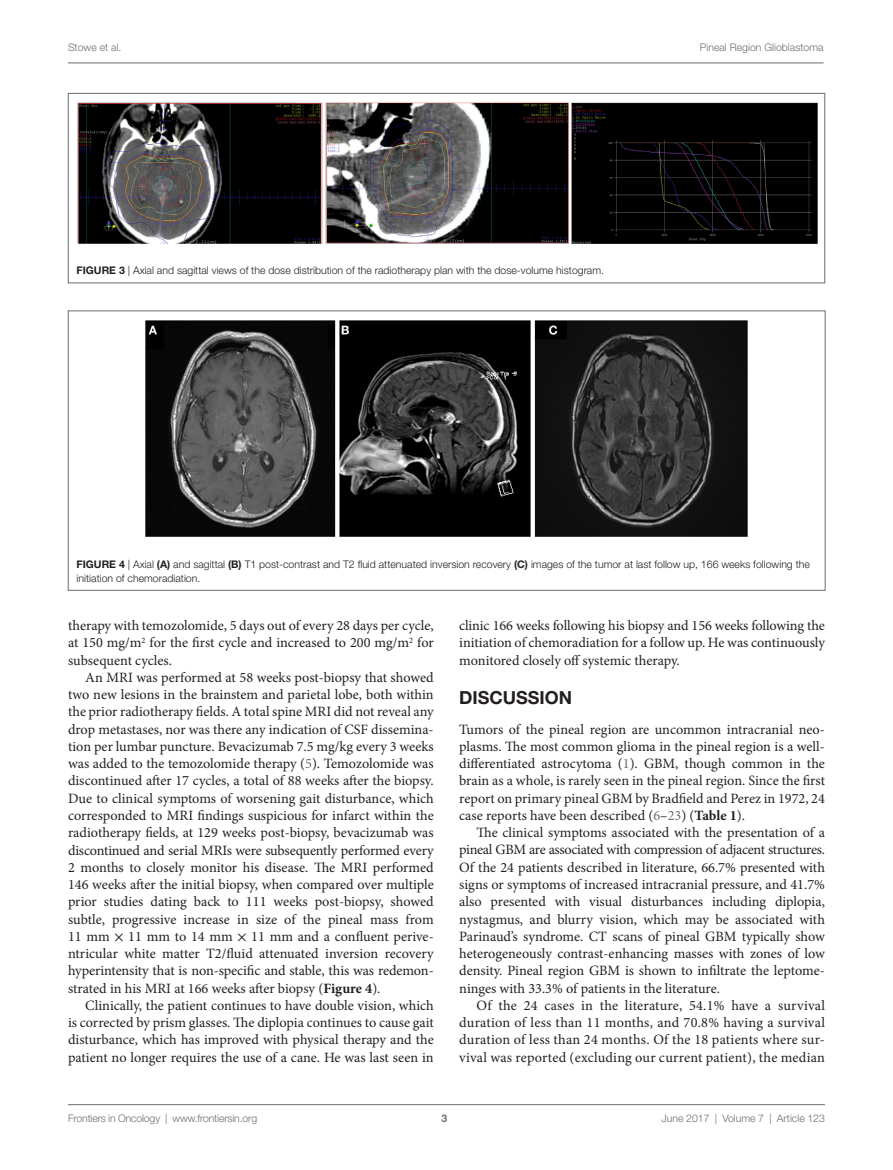
<style>
.page{position:relative;width:893px;height:1170px;background:#fff}
.page>*{position:absolute;margin:0;border:0;box-sizing:border-box;transform-origin:0 0}
.t1{font:700 18px "Helvetica Neue LT Std";color:#231f20}
.t2{font:14.25px/17.2px "Minion Pro";color:#231f20;text-align:justify}
.t3{font:300 10.5px/14.2px "Helvetica Neue LT Std";color:#231f20}
.t4{font:300 10.5px "Helvetica Neue LT Std";color:#6c6d70}
.t5{font:700 10.5px "Helvetica Neue LT Std";color:#231f20}
.t6{font:700 10.5px "Helvetica Neue LT Std";color:#6c6d70}
.s1{font-weight:700}
.s2{color:#6c6d70}
.s3{font-family:"STIX General"}
</style>
<div class="page">
<img style="left:77px;top:102px;width:741px;height:142px">
<div style="left:68px;top:93px;width:757px;height:190px;border:1px solid #6c6d70"></div>
<img style="left:145px;top:320px;width:603px;height:217px">
<hr style="left:68px;top:1104px;width:757px;height:1px;background:#6c6d70">
<hr style="left:68px;top:63px;width:755px;height:1px;background:#6c6d70">
<p class="t4" style="left:68px;top:41px;width:55px">Stowe et al.</p>
<p class="t4" style="left:700px;top:41px;width:125px">Pineal Region Glioblastoma</p>
<p class="t5" style="left:77px;top:264px;width:14px">FIGUR</p>
<p class="t3" style="left:109px;top:263px;width:496px"><span class="s1">E 3</span> | Axial and sagittal views of the dose distribution of the radiotherapy plan with the dose-volume histogram.</p>
<p class="t3" style="left:77px;top:556px;width:735px;text-indent:33px"><span class="s1">E 4</span> | Axial <span class="s1">(A)</span> and sagittal <span class="s1">(B)</span> T1 post-contrast and T2 fluid attenuated inversion recovery <span class="s1">(C)</span> images of the tumor at last follow up, 166 weeks following the initiation of chemoradiation.</p>
<p class="t5" style="left:77px;top:557px;width:14px">FIGUR</p>
<p class="t2" style="left:68px;top:617px;width:367px">therapy with temozolomide, 5 days out of every 28 days per cycle, at 150 mg/m<sup>2</sup> for the first cycle and increased to 200 mg/m<sup>2</sup> for subsequent cycles.</p>
<p class="t2" style="left:68px;top:668px;width:367px;text-indent:17px">An MRI was performed at 58 weeks post-biopsy that showed two new lesions in the brainstem and parietal lobe, both within the prior radiotherapy fields. A total spine MRI did not reveal any drop metastases, nor was there any indication of CSF dissemina&shy;tion per lumbar puncture. Bevacizumab 7.5 mg/kg every 3 weeks was added to the temozolomide therapy (<span class="s2">5</span>). Temozolomide was discontinued after 17 cycles, a total of 88 weeks after the biopsy.<br>Due to clinical symptoms of worsening gait disturbance, which corresponded to MRI findings suspicious for infarct within the radiotherapy fields, at 129 weeks post-biopsy, bevacizumab was discontinued and serial MRIs were subsequently performed every 2 months to closely monitor his disease. The MRI performed 146 weeks after the initial biopsy, when compared over multiple prior studies dating back to 111 weeks post-biopsy, showed subtle, progressive increase in size of the pineal mass from 11 mm <span class="s3">×</span> 11 mm to 14 mm <span class="s3">×</span> 11 mm and a confluent perive&shy;ntricular white matter T2/fluid attenuated inversion recovery hyperintensity that is non-specific and stable, this was redemon&shy;strated in his MRI at 166 weeks after biopsy (<span class="s1">Figure 4</span>).</p>
<p class="t2" style="left:68px;top:996px;width:367px;text-indent:17px">Clinically, the patient continues to have double vision, which is corrected by prism glasses. The diplopia continues to cause gait disturbance, which has improved with physical therapy and the patient no longer requires the use of a cane. He was last seen in</p>
<p class="t2" style="left:459px;top:617px;width:367px">clinic 166 weeks following his biopsy and 156 weeks following the initiation of chemoradiation for a follow up. He was continuously monitored closely off systemic therapy.</p>
<p class="t1" style="left:459px;top:686px;width:115px">DISCUSSION</p>
<p class="t2" style="left:459px;top:720px;width:367px">Tumors of the pineal region are uncommon intracranial neo&shy;plasms. The most common glioma in the pineal region is a well&shy;differentiated astrocytoma (<span class="s2">1</span>). GBM, though common in the brain as a whole, is rarely seen in the pineal region. Since the first report on primary pineal GBM by Bradfield and Perez in 1972, 24 case reports have been described (<span class="s2">6</span>–<span class="s2">23</span>) (<span class="s1">Table 1</span>).</p>
<p class="t2" style="left:459px;top:824px;width:367px;text-indent:17px">The clinical symptoms associated with the presentation of a pineal GBM are associated with compression of adjacent structures.<br>Of the 24 patients described in literature, 66.7% presented with signs or symptoms of increased intracranial pressure, and 41.7% also presented with visual disturbances including diplopia, nystagmus, and blurry vision, which may be associated with Parinaud’s syndrome. CT scans of pineal GBM typically show heterogeneously contrast-enhancing masses with zones of low density. Pineal region GBM is shown to infiltrate the leptome&shy;ninges with 33.3% of patients in the literature.</p>
<p class="t2" style="left:459px;top:996px;width:367px;text-indent:17px">Of the 24 cases in the literature, 54.1% have a survival duration of less than 11 months, and 70.8% having a survival duration of less than 24 months. Of the 18 patients where sur&shy;vival was reported (excluding our current patient), the median</p>
<p class="t4" style="left:68px;top:1111px;width:191px">Frontiers in Oncology | www.frontiersin.org</p>
<p class="t4" style="left:662px;top:1111px;width:165px">June 2017 | Volume 7 | Article 123</p>
<p class="t6" style="left:441px;top:1111px;width:7px">3</p>
</div>
